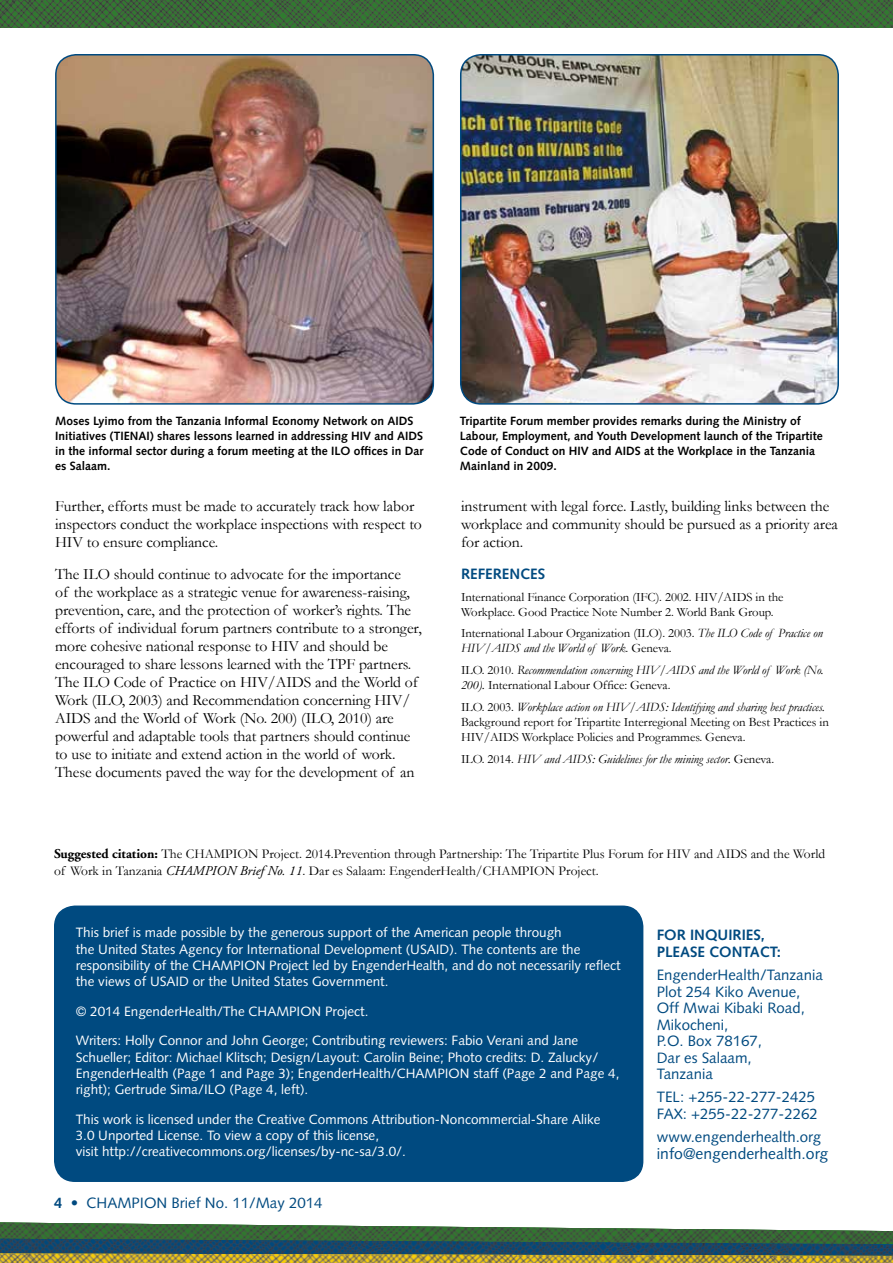
<style>
.page{position:relative;width:893px;height:1263px;background:#fff}
.page>*{position:absolute;margin:0;border:0;box-sizing:border-box;transform-origin:0 0}
.t1{font:15.75px/18px "Garamond";letter-spacing:-.005em;color:#000}
.t2{font:15.75px "Syntax LT Std";color:#004a80}
.t3{font:15px/16.5px "Syntax LT Std";color:#004a80}
.t4{font:700 15px/16.5px "Syntax LT Std";color:#004a80}
.t5{font:13.5px/16.2px "Syntax LT Std";color:#fff}
.t6{font:13.5px/16.2px "Garamond";color:#000}
.t7{font:12.75px/15px "Garamond";letter-spacing:-.005em;color:#000}
.t8{font:italic 12.75px/15px "Garamond";letter-spacing:-.005em;color:#000}
.t9{font:700 12px/15px "Syntax LT Std";color:#000}
.s1{font-style:italic}
.s2{font-style:normal}
.s3{font-family:"Adobe Garamond";font-weight:700}
.s4{font-family:"Adobe Garamond Pro";font-style:italic}
.s5{font-weight:700}
</style>
<div class="page">
<img style="left:0;top:0;width:893px;height:27px">
<svg style="left:0;top:1222px;width:893px;height:41px;background:#5e775c"></svg>
<img style="left:56px;top:55px;width:377px;height:349px">
<div style="left:55px;top:54px;width:379px;height:351px;border:2px solid #004a80;border-radius:20px"></div>
<img style="left:461px;top:55px;width:377px;height:349px">
<div style="left:460px;top:54px;width:379px;height:351px;border:2px solid #004a80;border-radius:20px"></div>
<div style="left:55px;top:906px;width:588px;height:275px;background:#004a80;border-radius:20px"></div>
<div style="left:54px;top:905px;width:589px;height:277px;border:2px solid #004a80;border-radius:20px"></div>
<p class="t9" style="left:55px;top:413px;width:370px">Moses Lyimo from the Tanzania Informal Economy Network on AIDS Initiatives (TIENAI) shares lessons learned in addressing HIV and AIDS in the informal sector during a forum meeting at the ILO offices in Dar es Salaam.</p>
<p class="t9" style="left:460px;top:413px;width:364px">Tripartite Forum member provides remarks during the Ministry of Labour, Employment, and Youth Development launch of the Tripartite Code of Conduct on HIV and AIDS at the Workplace in the Tanzania Mainland in 2009.</p>
<p class="t1" style="left:55px;top:497px;width:368px">Further, efforts must be made to accurately track how labor inspectors conduct the workplace inspections with respect to<br>HIV to ensure compliance.</p>
<p class="t1" style="left:55px;top:564px;width:368px">The ILO should continue to advocate for the importance<br>of the workplace as a strategic venue for awareness-raising, prevention, care, and the protection of worker’s rights. The efforts of individual forum partners contribute to a stronger, more cohesive national response to HIV and should be encouraged to share lessons learned with the TPF partners.<br>The ILO Code of Practice on HIV/AIDS and the World of Work (ILO, 2003) and Recommendation concerning HIV/ AIDS and the World of Work (No. 200) (ILO, 2010) are powerful and adaptable tools that partners should continue to use to initiate and extend action in the world of work.<br>These documents paved the way for the development of an</p>
<p class="t1" style="left:461px;top:497px;width:378px">instrument with legal force. Lastly, building links between the workplace and community should be pursued as a priority area for action.</p>
<p class="t4" style="left:461px;top:565px;width:86px">References</p>
<p class="t7" style="left:461px;top:589px;width:324px">International Finance Corporation (IFC). 2002. HIV/AIDS in the<br>Workplace. Good Practice Note Number 2. World Bank Group.</p>
<p class="t7" style="left:461px;top:625px;width:363px">International Labour Organization (ILO). 2003. <span class="s1">The ILO Code of Practice on<br>HIV/AIDS and the World of Work</span>. Geneva.</p>
<p class="t8" style="left:461px;top:662px;width:364px"><span class="s2">ILO. 2010.</span> Recommendation concerning HIV/AIDS and the World of Work (No.<br>200). <span class="s2">International Labour Office: Geneva.</span></p>
<p class="t7" style="left:461px;top:699px;width:369px">ILO. 2003. <span class="s1">Workplace action on HIV/AIDS: Identifying and sharing best practices.<br></span>Background report for Tripartite Interregional Meeting on Best Practices in<br>HIV/AIDS Workplace Policies and Programmes. Geneva.</p>
<p class="t8" style="left:461px;top:751px;width:315px"><span class="s2">ILO. 2014.</span> HIV and AIDS: Guidelines for the mining sector. <span class="s2">Geneva.</span></p>
<p class="t6" style="left:54px;top:846px;width:773px"><span class="s3">Suggested citation:</span> The CHAMPION Project. 2014.Prevention through Partnership: The Tripartite Plus Forum for HIV and AIDS and the World of Work in Tanzania <span class="s4">CHAMPION Brief No. 11</span>. Dar es Salaam: EngenderHealth/CHAMPION Project.</p>
<p class="t5" style="left:76px;top:925px;width:546px">This brief is made possible by the generous support of the American people through<br>the United States Agency for International Development (USAID). The contents are the responsibility of the CHAMPION Project led by EngenderHealth, and do not necessarily reflect the views of USAID or the United States Government.</p>
<p class="t5" style="left:76px;top:1003px;width:294px">© 2014 EngenderHealth/The CHAMPION Project.</p>
<p class="t5" style="left:76px;top:1033px;width:545px">Writers: Holly Connor and John George; Contributing reviewers: Fabio Verani and Jane Schueller; Editor: Michael Klitsch; Design/Layout: Carolin Beine; Photo credits: D. Zalucky/ EngenderHealth (Page 1 and Page 3); EngenderHealth/CHAMPION staff (Page 2 and Page 4, right); Gertrude Sima/ILO (Page 4, left).</p>
<p class="t5" style="left:76px;top:1111px;width:526px">This work is licensed under the Creative Commons Attribution-Noncommercial-Share Alike<br>3.0 Unported License. To view a copy of this license,<br>visit http://creativecommons.org/licenses/by-nc-sa/3.0/.</p>
<p class="t3" style="left:54px;top:1195px;width:270px"><span class="s5">4</span> • CHAMPION Brief No. 11/May 2014</p>
<p class="t4" style="left:657px;top:927px;width:126px;text-indent:33px">inquiries, please co ntact:</p>
<p class="t3" style="left:657px;top:966px;width:168px">EngenderHealth/Tanzania<br>Plot 254 Kiko Avenue,<br>Off Mwai Kibaki Road,<br>Mikocheni,<br>P.O. Box 78167,<br>Dar es Salaam,<br>Tanzania</p>
<p class="t3" style="left:657px;top:1089px;width:163px">TEL: +255-22-277-2425<br>FAX: +255-22-277-2262</p>
<p class="t3" style="left:657px;top:1128px;width:166px">www.engenderhealth.org</p>
<p class="t2" style="left:657px;top:1144px;width:173px">info@engenderhealth.org</p>
<p class="t4" style="left:657px;top:927px;width:11px">For</p>
</div>
